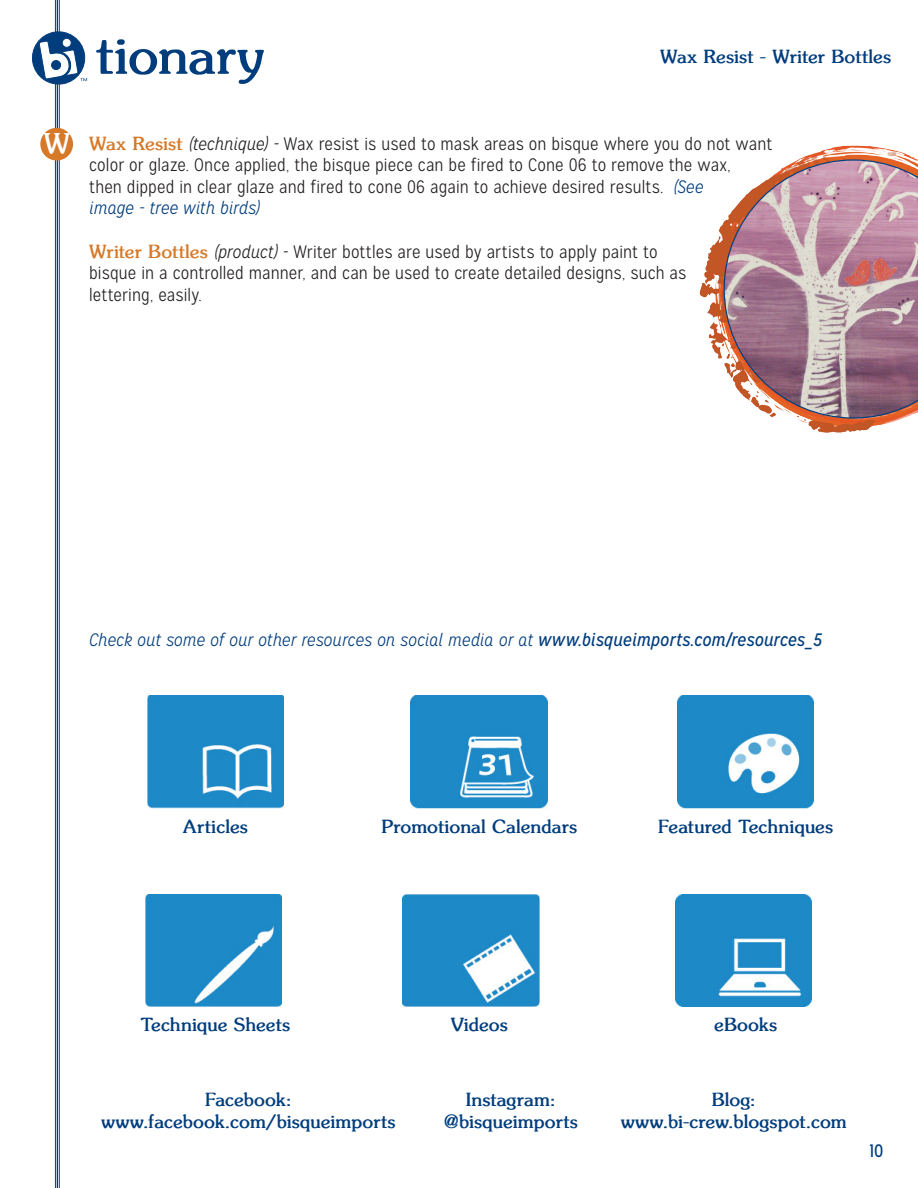
<style>
.page{position:relative;width:918px;height:1188px;background:#fff}
.page>*{position:absolute;margin:0;border:0;box-sizing:border-box;transform-origin:0 0}
.t1{font:700 50.85px "Souvenir";color:#013d7d}
.t2{font:700 27px "Souvenir";color:#fff}
.t3{font:300 18px/21.6px "Mission Gothic";letter-spacing:.005em;color:#231f20}
.t4{font:700 18px "Souvenir";letter-spacing:.01em;color:#013d7d}
.t5{font:italic 300 18px "Mission Gothic";color:#013d7d}
.t6{font:18px "Mission Gothic";color:#013d7d}
.s1{font-family:"Souvenir";font-weight:700;color:#d67929}
.s2{font-style:italic}
.s3{font-style:italic;color:#013d7d}
.s4{font-weight:400}
</style>
<div class="page">
<hr style="left:59px;top:0;width:1px;height:1188px;background:#013d7d">
<hr style="left:57px;top:0;width:1px;height:1188px;background:#013d7d">
<hr style="left:55px;top:0;width:1px;height:1188px;background:#013d7d">
<svg style="left:32px;top:29px;width:55px;height:58px"></svg>
<img style="left:699px;top:145px;width:217px;height:288px">
<svg style="left:724px;top:159px;width:194px;height:260px;background:#b9929c"></svg>
<div style="left:40px;top:128px;width:33px;height:32px;background:#d67929;border-radius:50%"></div>
<img style="left:147px;top:696px;width:137px;height:112px">
<img style="left:411px;top:696px;width:136px;height:112px">
<img style="left:677px;top:696px;width:137px;height:112px">
<img style="left:145px;top:894px;width:137px;height:112px">
<img style="left:403px;top:894px;width:136px;height:112px">
<img style="left:675px;top:894px;width:137px;height:112px">
<p class="t1" style="left:96px;top:24px;width:169px">tionary</p>
<p class="t4" style="left:660px;top:45px;width:232px">Wax Resist - Writer Bottles</p>
<p class="t2" style="left:44px;top:126px;width:28px">W</p>
<p class="t3" style="left:89px;top:133px;width:685px"><span class="s1">Wax Resist</span> <span class="s2">(technique) -</span> Wax resist is used to mask areas on bisque where you do not want color or glaze. Once applied, the bisque piece can be fired to Cone 06 to remove the wax,<br>then dipped in clear glaze and fired to cone 06 again to achieve desired results. <span class="s3">(See<br>image - tree with birds)</span></p>
<p class="t3" style="left:89px;top:241px;width:599px"><span class="s1">Writer Bottles</span> <span class="s2">(product) -</span> Writer bottles are used by artists to apply paint to bisque in a controlled manner, and can be used to create detailed designs, such as lettering, easily.</p>
<p class="t5" style="left:89px;top:630px;width:734px">Check out some of our other resources on social media or at <span class="s4">www.bisqueimports.com/resources_5</span></p>
<p class="t4" style="left:183px;top:815px;width:66px">Articles</p>
<p class="t4" style="left:382px;top:815px;width:197px">Promotional Calendars</p>
<p class="t4" style="left:658px;top:815px;width:176px">Featured Techniques</p>
<p class="t4" style="left:141px;top:1013px;width:151px">Technique Sheets</p>
<p class="t4" style="left:451px;top:1013px;width:58px">Videos</p>
<p class="t4" style="left:714px;top:1013px;width:64px">eBooks</p>
<p class="t4" style="left:205px;top:1088px;width:88px">Facebook:</p>
<p class="t4" style="left:101px;top:1110px;width:295px">www.facebook.com/bisqueimports</p>
<p class="t4" style="left:466px;top:1088px;width:92px">Instagram:</p>
<p class="t4" style="left:444px;top:1110px;width:135px">@bisqueimports</p>
<p class="t4" style="left:712px;top:1088px;width:46px">Blog:</p>
<p class="t4" style="left:621px;top:1110px;width:227px">www.bi-crew.blogspot.com</p>
<p class="t6" style="left:869px;top:1139px;width:16px">10</p>
</div>
